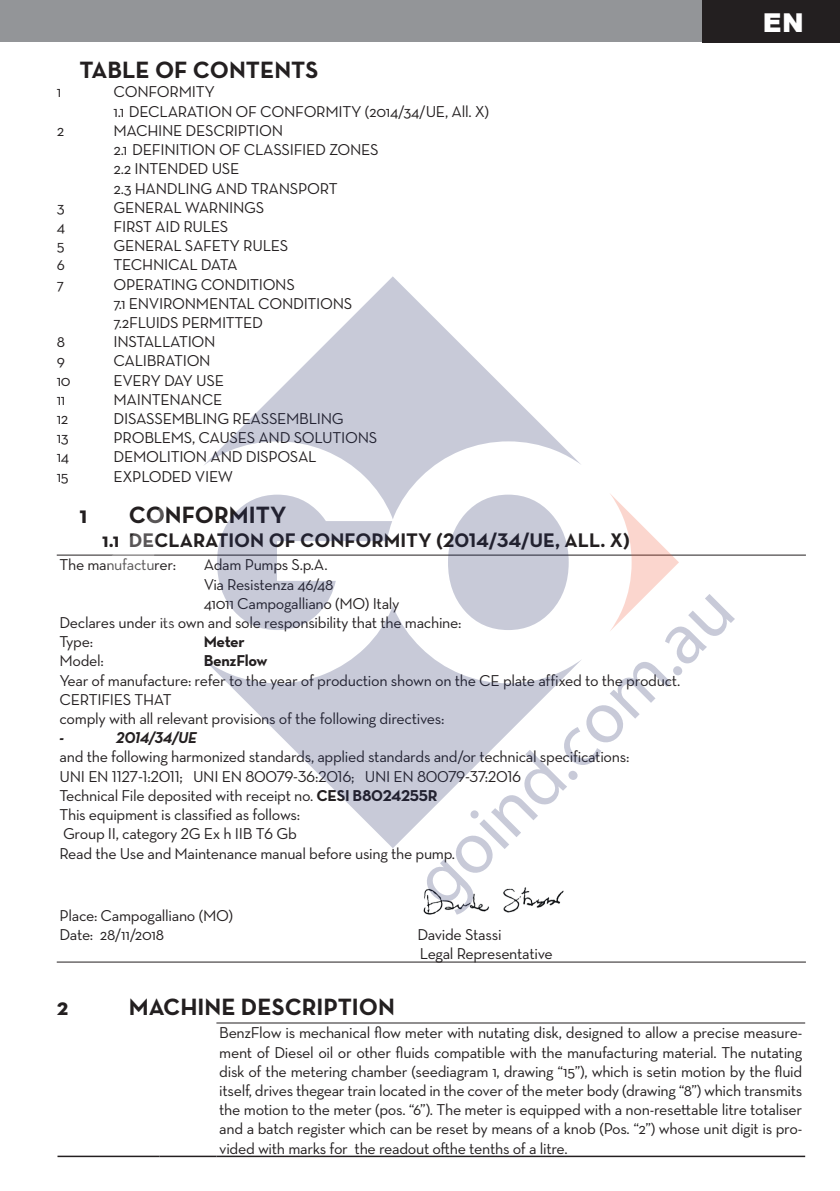
<style>
.page{position:relative;width:840px;height:1191px;background:#fff}
.page>*{position:absolute;margin:0;border:0;box-sizing:border-box;transform-origin:0 0}
.t1{font:900 26px "Arial";color:#fff}
.t2{font:700 24px "Neutraface Text";color:#231f20}
.t3{font:700 20px "Neutraface Text";color:#231f20}
.t4{font:16px/19.2px "Neutraface Text";letter-spacing:-.02em;color:#231f20}
.t5{font:italic 700 16px "Neutraface Text";letter-spacing:-.02em;color:#231f20;scale:.95 1}
.t6{font:700 16px "Neutraface Text";letter-spacing:-.03em;color:#231f20}
.s1{font-family:"Neutraface Text Bold Alt"}
.s2{font-weight:700}
</style>
<div class="page">
<div style="left:0;top:0;width:839px;height:42px;background:#939598"></div>
<div style="left:702px;top:0;width:137px;height:42px;background:#231f20"></div>
<hr style="left:57px;top:555px;width:748px;height:1px;background:#231f20">
<hr style="left:57px;top:961px;width:748px;height:1px;background:#231f20">
<hr style="left:57px;top:1155px;width:102px;height:2px;background:#231f20">
<hr style="left:159px;top:1155px;width:57px;height:2px;background:#231f20">
<hr style="left:216px;top:1155px;width:588px;height:2px;background:#231f20">
<hr style="left:216px;top:1022px;width:588px;height:1px;background:#231f20">
<svg style="left:204px;top:276px;width:376px;height:243px"></svg>
<svg style="left:204px;top:606px;width:220px;height:242px"></svg>
<svg style="left:217px;top:494px;width:175px;height:136px"></svg>
<svg style="left:105px;top:554px;width:72px;height:2px"></svg>
<svg style="left:424px;top:493px;width:310px;height:421px"></svg>
<h2 class="t2" style="left:79px;top:55px;width:240px">TABLE OF CONTENTS</h2>
<p class="t4" style="left:57px;top:82px;width:6px">1</p>
<p class="t4" style="left:113px;top:82px;width:377px">CONFORMITY<br>1.1 DECLARATION OF CONFORMITY (2014/34/UE, All. X)</p>
<p class="t4" style="left:57px;top:121px;width:9px">2</p>
<p class="t4" style="left:113px;top:121px;width:266px">MACHINE DESCRIPTION<br>2.1 DEFINITION OF CLASSIFIED ZONES<br>2.2 INTENDED USE<br>2.3 HANDLING AND TRANSPORT</p>
<p class="t4" style="left:57px;top:197px;width:9px">3</p>
<p class="t4" style="left:113px;top:197px;width:152px">GENERAL WARNINGS</p>
<p class="t4" style="left:57px;top:217px;width:10px">4</p>
<p class="t4" style="left:113px;top:217px;width:116px">FIRST AID RULES</p>
<p class="t4" style="left:57px;top:236px;width:9px">5</p>
<p class="t4" style="left:113px;top:236px;width:176px">GENERAL SAFETY RULES</p>
<p class="t4" style="left:57px;top:255px;width:10px">6</p>
<p class="t4" style="left:113px;top:255px;width:125px">TECHNICAL DATA</p>
<p class="t4" style="left:57px;top:274px;width:9px">7</p>
<p class="t4" style="left:113px;top:274px;width:240px">OPERATING CONDITIONS<br>7.1 ENVIRONMENTAL CONDITIONS<br>7.2FLUIDS PERMITTED</p>
<p class="t4" style="left:57px;top:332px;width:10px">8</p>
<p class="t4" style="left:113px;top:332px;width:104px">INSTALLATION</p>
<p class="t4" style="left:57px;top:351px;width:10px">9</p>
<p class="t4" style="left:113px;top:351px;width:99px">CALIBRATION</p>
<p class="t4" style="left:57px;top:370px;width:15px">10</p>
<p class="t4" style="left:113px;top:370px;width:112px">EVERY DAY USE</p>
<p class="t4" style="left:57px;top:389px;width:10px">11</p>
<p class="t4" style="left:113px;top:389px;width:110px">MAINTENANCE</p>
<p class="t4" style="left:57px;top:409px;width:13px">12</p>
<p class="t4" style="left:113px;top:409px;width:232px">DISASSEMBLING REASSEMBLING</p>
<p class="t4" style="left:57px;top:428px;width:14px">13</p>
<p class="t4" style="left:113px;top:428px;width:265px">PROBLEMS, CAUSES AND SOLUTIONS</p>
<p class="t4" style="left:57px;top:447px;width:14px">14</p>
<p class="t4" style="left:113px;top:447px;width:204px">DEMOLITION AND DISPOSAL</p>
<p class="t4" style="left:57px;top:466px;width:13px">15</p>
<p class="t4" style="left:113px;top:466px;width:121px">EXPLODED VIEW</p>
<h2 class="t2" style="left:79px;top:499px;width:9px">1</h2>
<h2 class="t2" style="left:129px;top:499px;width:159px">CONFORMITY</h2>
<p class="t3" style="left:102px;top:527px;width:529px">1.1 DECLARATION OF CONFORMITY (2014/34/UE, ALL. X)</p>
<p class="t4" style="left:59px;top:555px;width:118px">The manufacturer:</p>
<p class="t4" style="left:203px;top:555px;width:125px">Adam Pumps S.p.A.</p>
<p class="t4" style="left:203px;top:574px;width:131px">Via Resistenza 46/48</p>
<p class="t4" style="left:203px;top:593px;width:197px">41011 Campogalliano (MO) Italy</p>
<p class="t4" style="left:59px;top:613px;width:403px">Declares under its own and sole responsibility that the machine:</p>
<p class="t4" style="left:59px;top:632px;width:35px">Type:</p>
<p class="t6" style="left:203px;top:631px;width:43px">Meter</p>
<p class="t4" style="left:59px;top:651px;width:46px">Model:</p>
<p class="t4" style="left:59px;top:651px;width:622px;text-indent:144px"><span class="s1">Ben</span><span class="s2">zFlow<br></span>Year of manufacture: refer to the year of production shown on the CE plate affixed to the product.<br>CERTIFIES THAT<br>comply with all relevant provisions of the following directives:</p>
<p class="t5" style="left:59px;top:727px;width:6px">-</p>
<p class="t5" style="left:116px;top:727px;width:86px">2014/34/UE</p>
<p class="t4" style="left:59px;top:747px;width:571px">and the following harmonized standards, applied standards and/or technical specifications:<br>UNI EN 1127-1:2011; UNI EN 80079-36:2016; UNI EN 80079-37:2016<br>Technical File deposited with receipt no. <span class="s2">CESI B8024255R<br></span>This equipment is classified as follows:<br>Group II, category 2G Ex h IIB T6 Gb<br>Read the Use and Maintenance manual before using the pump.</p>
<p class="t4" style="left:59px;top:905px;width:175px">Place: Campogalliano (MO)<br>Date: 28/11/2018</p>
<p class="t4" style="left:417px;top:924px;width:137px">Davide Stassi<br>Legal Representative</p>
<h1 class="t1" style="left:762px;top:3px;width:42px">EN</h1>
<h2 class="t2" style="left:57px;top:991px;width:13px">2</h2>
<h2 class="t2" style="left:129px;top:991px;width:267px">MACHINE DESCRIPTION</h2>
<p class="t4" style="left:219px;top:1023px;width:584px;text-align:justify">BenzFlow is mechanical flow meter with nutating disk, designed to allow a precise measure&shy;ment of Diesel oil or other fluids compatible with the manufacturing material. The nutating disk of the metering chamber (seediagram 1, drawing “15”), which is setin motion by the fluid itself, drives thegear train located in the cover of the meter body (drawing “8”) which transmits the motion to the meter (pos. “6”). The meter is equipped with a non-resettable litre totaliser and a batch register which can be reset by means of a knob (Pos. “2”) whose unit digit is pro&shy;vided with marks for the readout ofthe tenths of a litre.</p>
</div>
